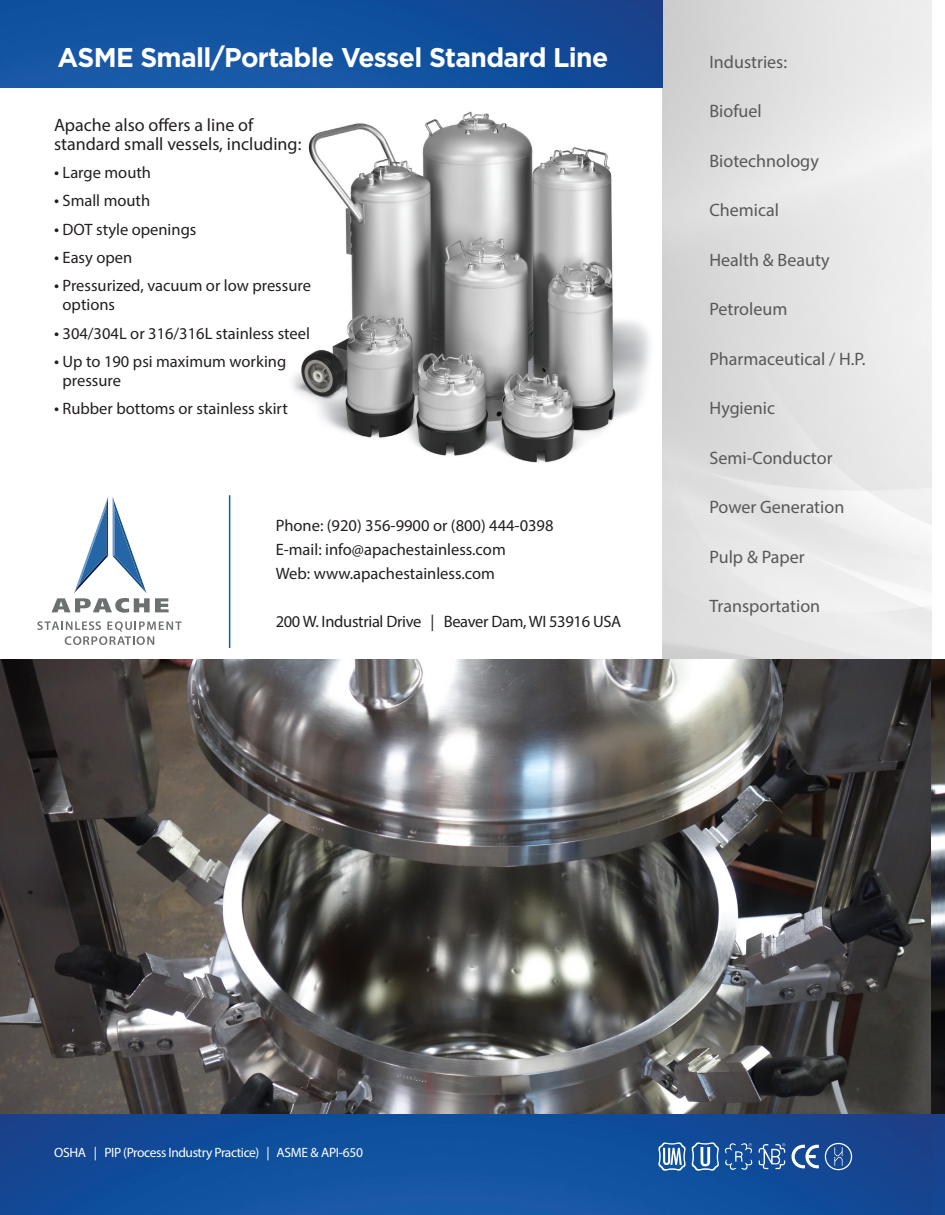
<style>
.page{position:relative;width:945px;height:1215px;background:#fff}
.page>*{position:absolute;margin:0;border:0;box-sizing:border-box;transform-origin:0 0}
.t1{font:700 27px "Gotham";letter-spacing:-.025em;color:#fff}
.t2{font:18px "Myriad Pro";color:#57585a}
.t3{font:18px/19.5px "Myriad Pro";color:#231f20}
.t4{font:16.5px/24px "Myriad Pro";color:#231f20}
.t5{font:16.5px "Myriad Pro";letter-spacing:-.02em;color:#231f20}
.t6{font:13.5px "Myriad Pro";letter-spacing:-.03em;color:#fff}
.s1{font-size:18px}
</style>
<div class="page">
<img style="left:662px;top:0;width:270px;height:659px">
<img style="left:211px;top:87px;width:449px;height:487px">
<img style="left:1px;top:0;width:662px;height:87px">
<img style="left:0;top:659px;width:932px;height:456px">
<img style="left:932px;top:659px;width:13px;height:456px">
<hr style="left:229px;top:495px;width:1px;height:153px;background:#0065a4">
<svg style="left:37px;top:621px;width:145px;height:24px"></svg>
<svg style="left:52px;top:497px;width:117px;height:116px"></svg>
<img style="left:0;top:1115px;width:945px;height:100px">
<svg style="left:792px;top:1145px;width:27px;height:23px"></svg>
<svg style="left:825px;top:1143px;width:27px;height:27px"></svg>
<svg style="left:657px;top:1141px;width:95px;height:31px;background:#4776b1"></svg>
<svg style="left:758px;top:1143px;width:28px;height:26px"></svg>
<p class="t1" style="left:57px;top:39px;width:552px">ASME Small/Portable Vessel Standard Line</p>
<p class="t3" style="left:54px;top:115px;width:249px">Apache also offers a line of standard small vessels, including:</p>
<p class="t4" style="left:54px;top:161px;width:99px"><span class="s1">•</span> Large mouth</p>
<p class="t4" style="left:54px;top:189px;width:98px"><span class="s1">•</span> Small mouth</p>
<p class="t4" style="left:54px;top:217px;width:144px"><span class="s1">•</span> DOT style openings</p>
<p class="t4" style="left:54px;top:245px;width:80px"><span class="s1">•</span> Easy open</p>
<p class="t4" style="left:63px;top:275px;width:250px;line-height:19.5px;text-indent:-9px"><span class="s1">•</span> Pressurized, vacuum or low pressure options</p>
<p class="t4" style="left:54px;top:321px;width:258px"><span class="s1">•</span> 304/304L or 316/316L stainless steel</p>
<p class="t4" style="left:63px;top:351px;width:225px;line-height:19.5px;text-indent:-9px"><span class="s1">•</span> Up to 190 psi maximum working pressure</p>
<p class="t4" style="left:54px;top:397px;width:235px"><span class="s1">•</span> Rubber bottoms or stainless skirt</p>
<p class="t4" style="left:276px;top:513px;width:279px">Phone: (920) 356-9900 or (800) 444-0398<br>E-mail: info@apachestainless.com<br>Web: www.apachestainless.com</p>
<p class="t5" style="left:276px;top:611px;width:347px">200 W. Industrial Drive | Beaver Dam, WI 53916 USA</p>
<p class="t2" style="left:710px;top:50px;width:79px">Industries:</p>
<p class="t2" style="left:710px;top:100px;width:54px">Biofuel</p>
<p class="t2" style="left:710px;top:149px;width:111px">Biotechnology</p>
<p class="t2" style="left:710px;top:199px;width:71px">Chemical</p>
<p class="t2" style="left:710px;top:248px;width:122px">Health &amp; Beauty</p>
<p class="t2" style="left:710px;top:298px;width:79px">Petroleum</p>
<p class="t2" style="left:710px;top:347px;width:157px">Pharmaceutical / H.P.</p>
<p class="t2" style="left:710px;top:397px;width:67px">Hygienic</p>
<p class="t2" style="left:710px;top:446px;width:125px">Semi-Conductor</p>
<p class="t2" style="left:710px;top:496px;width:136px">Power Generation</p>
<p class="t2" style="left:710px;top:545px;width:97px">Pulp &amp; Paper</p>
<p class="t2" style="left:710px;top:595px;width:112px">Transportation</p>
<p class="t6" style="left:54px;top:1144px;width:310px">OSHA | PIP (Process Industry Practice) | ASME &amp; API-650</p>
</div>
